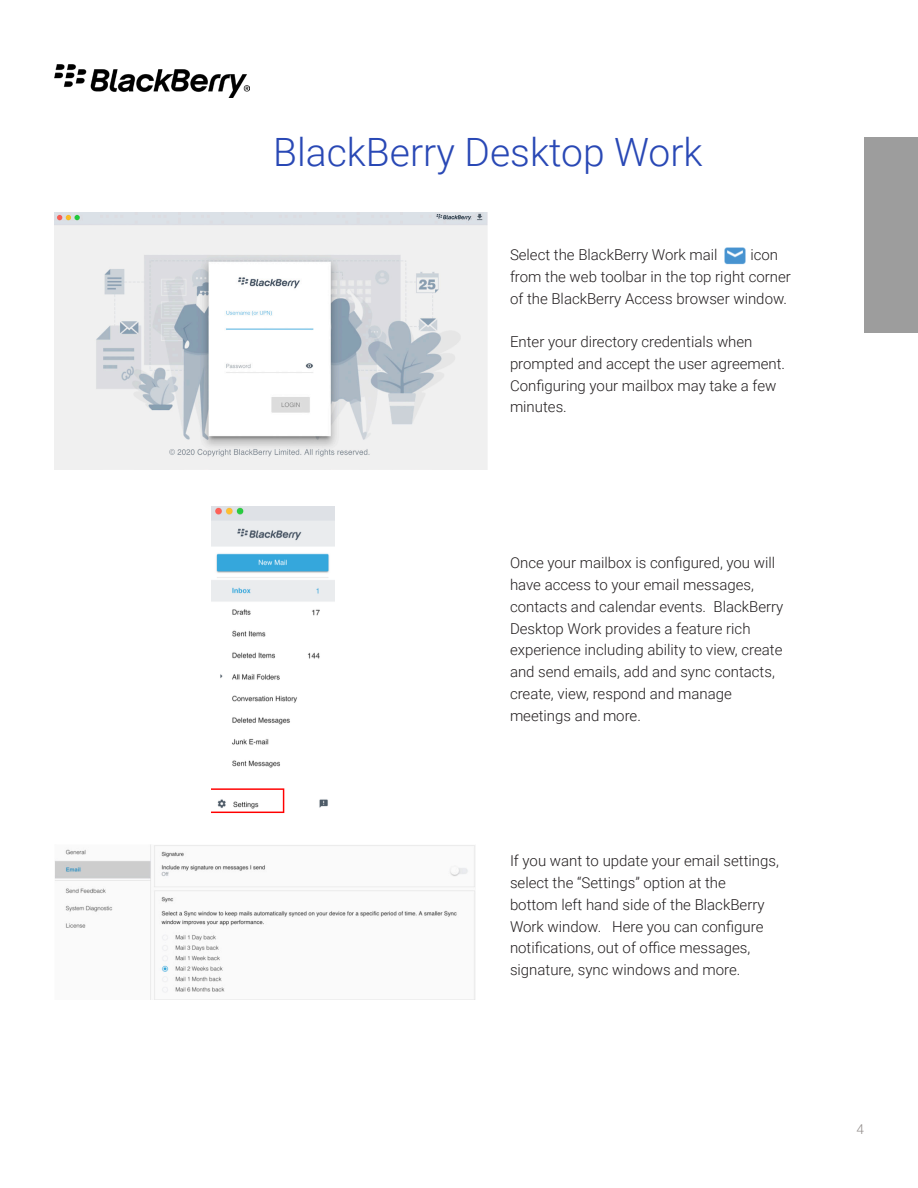
<style>
.page{position:relative;width:918px;height:1188px;background:#fff}
.page>*{position:absolute;margin:0;border:0;box-sizing:border-box;transform-origin:0 0}
.t1{font:300 39px "Roboto";color:#2948b5}
.t2{font:300 15px/21.8px "Roboto";color:#231f20}
.t3{font:300 13.5px "Roboto";color:#938e8c}
</style>
<div class="page">
<img style="left:55px;top:64px;width:195px;height:34px">
<div style="left:864px;top:137px;width:54px;height:196px;background:#9d9d9d"></div>
<img style="left:54px;top:213px;width:433px;height:257px">
<img style="left:724px;top:248px;width:21px;height:16px">
<img style="left:212px;top:506px;width:122px;height:308px">
<img style="left:55px;top:845px;width:420px;height:154px">
<p class="t1" style="left:273px;top:125px;width:431px">BlackBerry Desktop Work</p>
<p class="t2" style="left:510px;top:243px;width:209px">Select the BlackBerry Work mail</p>
<p class="t2" style="left:510px;top:243px;width:282px;text-indent:240px">icon from the web toolbar in the top right corner of the BlackBerry Access browser window.</p>
<p class="t2" style="left:510px;top:330px;width:277px">Enter your directory credentials when prompted and accept the user agreement.<br>Configuring your mailbox may take a few minutes.</p>
<p class="t2" style="left:510px;top:552px;width:275px">Once your mailbox is configured, you will have access to your email messages, contacts and calendar events. BlackBerry Desktop Work provides a feature rich experience including ability to view, create and send emails, add and sync contacts, create, view, respond and manage meetings and more.</p>
<p class="t2" style="left:510px;top:849px;width:270px">If you want to update your email settings, select the “Settings” option at the<br>bottom left hand side of the BlackBerry Work window. Here you can configure notifications, out of office messages, signature, sync windows and more.</p>
<p class="t3" style="left:857px;top:1119px;width:9px">4</p>
</div>
